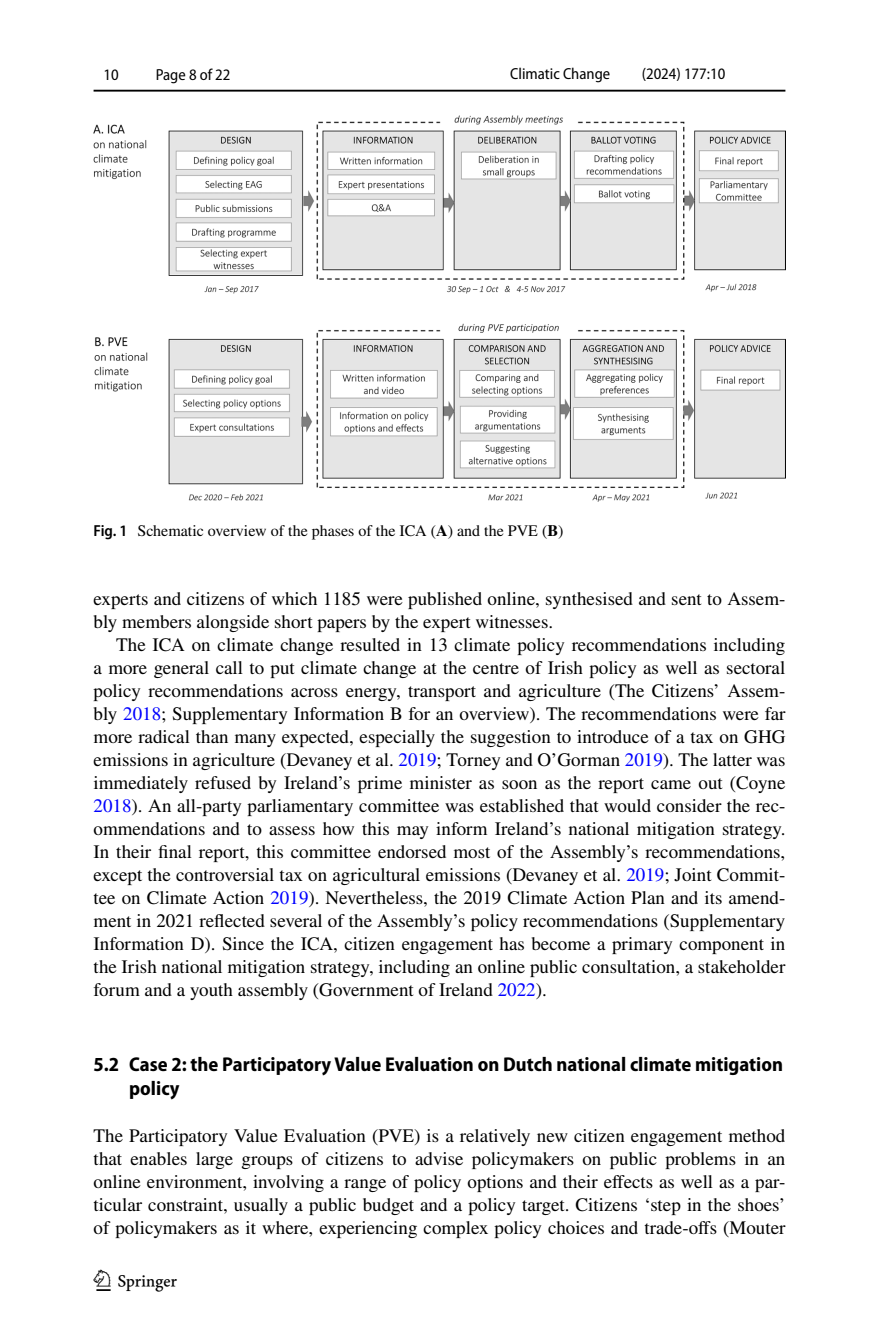
<style>
.page{position:relative;width:879px;height:1333px;background:#fff}
.page>*{position:absolute;margin:0;border:0;box-sizing:border-box;transform-origin:0 0}
.t1{font:30px "Springnew Regular 4";color:#000}
.t2{font:700 semi-condensed 20px/24px "Myriad Pro";color:#000}
.t3{font:19px/23px "STIX";color:#000;text-align:justify}
.t4{font:16px "STIX";color:#000}
.t5{font:semi-condensed 16px "Myriad Pro";color:#000}
.s1{font-family:"Myriad Pro";font-weight:600;font-stretch:semi-condensed}
.s2{font-weight:700}
.s3{color:#00f}
</style>
<div class="page">
<hr style="left:94px;top:90px;width:691px;height:2px;background:#000">
<img style="left:94px;top:116px;width:691px;height:385px">
<p class="t5" style="left:103px;top:66px;width:17px">10</p>
<p class="t5" style="left:156px;top:66px;width:76px">Page 8 of 22</p>
<p class="t5" style="left:510px;top:65px;width:102px">Climatic Change</p>
<p class="t5" style="left:642px;top:65px;width:85px">(2024) 177:10</p>
<p class="t4" style="left:94px;top:519px;width:471px"><span class="s1">Fig. 1</span> Schematic overview of the phases of the ICA (<span class="s2">A</span>) and the PVE (<span class="s2">B</span>)</p>
<p class="t3" style="left:94px;top:588px;width:693px">experts and citizens of which 1185 were published online, synthesised and sent to Assem&shy;bly members alongside short papers by the expert witnesses.</p>
<p class="t3" style="left:94px;top:634px;width:693px;text-indent:23px">The ICA on climate change resulted in 13 climate policy recommendations including a more general call to put climate change at the centre of Irish policy as well as sectoral policy recommendations across energy, transport and agriculture (The Citizens’ Assem&shy;bly <span class="s3">2018</span>; Supplementary Information B for an overview). The recommendations were far more radical than many expected, especially the suggestion to introduce of a tax on GHG emissions in agriculture (Devaney et al. <span class="s3">2019</span>; Torney and O’Gorman <span class="s3">2019</span>). The latter was immediately refused by Ireland’s prime minister as soon as the report came out (Coyne <span class="s3">2018</span>). An all-party parliamentary committee was established that would consider the rec&shy;ommendations and to assess how this may inform Ireland’s national mitigation strategy.<br>In their final report, this committee endorsed most of the Assembly’s recommendations, except the controversial tax on agricultural emissions (Devaney et al. <span class="s3">2019</span>; Joint Commit&shy;tee on Climate Action <span class="s3">2019</span>). Nevertheless, the 2019 Climate Action Plan and its amend&shy;ment in 2021 reflected several of the Assembly’s policy recommendations (Supplementary Information D). Since the ICA, citizen engagement has become a primary component in the Irish national mitigation strategy, including an online public consultation, a stakeholder forum and a youth assembly (Government of Ireland <span class="s3">2022</span>).</p>
<p class="t2" style="left:129px;top:1052px;width:655px;text-indent:-36px">5.2 Case 2: the Participatory Value Evaluation on Dutch national climate mitigation policy</p>
<p class="t3" style="left:94px;top:1124px;width:693px">The Participatory Value Evaluation (PVE) is a relatively new citizen engagement method that enables large groups of citizens to advise policymakers on public problems in an online environment, involving a range of policy options and their effects as well as a par&shy;ticular constraint, usually a public budget and a policy target. Citizens ‘step in the shoes’ of policymakers as it where, experiencing complex policy choices and trade-offs (Mouter</p>
<h1 class="t1" style="left:96px;top:1269px;width:83px">1 3</h1>
</div>
